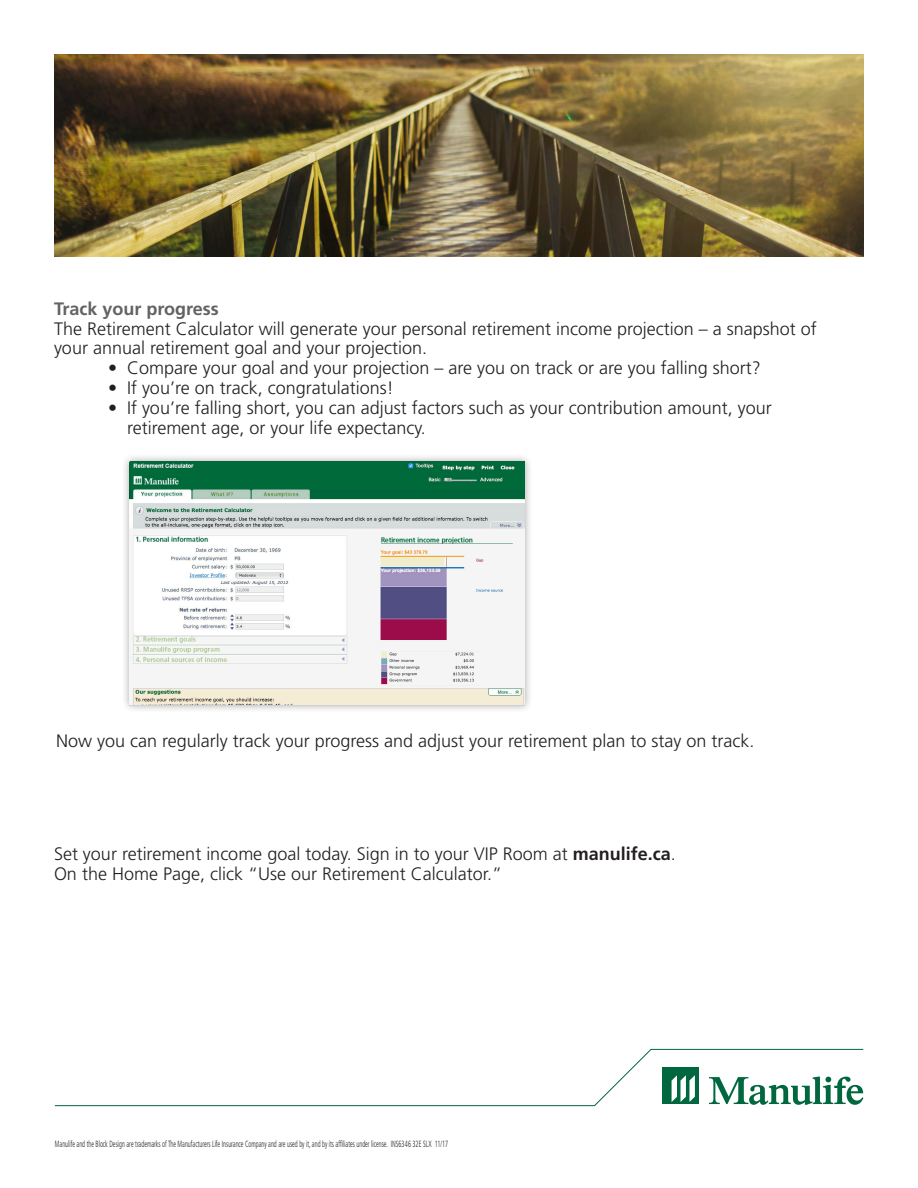
<style>
.page{position:relative;width:918px;height:1188px;background:#fff}
.page>*{position:absolute;margin:0;border:0;box-sizing:border-box;transform-origin:0 0}
.t1{font:300 18px/19.8px "Frutiger LT Std";color:#231f20}
.t2{font:700 18px "Frutiger LT Std";color:#636366}
.Back_cover___legal_t{font:300 condensed 9px "Frutiger LT Std";color:#231f20;scale:.7 1}
.s1{font-weight:700}
</style>
<div class="page">
<svg style="left:54px;top:1049px;width:810px;height:57px"></svg>
<div style="left:121px;top:453px;width:412px;height:261px;background:#231f20;opacity:.39"></div>
<img style="left:130px;top:461px;width:395px;height:244px">
<img style="left:54px;top:54px;width:809px;height:202px">
<p class="t2" style="left:54px;top:298px;width:166px">Track your progress</p>
<p class="t1" style="left:54px;top:319px;width:764px">The Retirement Calculator will generate your personal retirement income projection – a snapshot of your annual retirement goal and your projection.</p>
<p class="t1" style="left:108px;top:358px;width:654px">• Compare your goal and your projection – are you on track or are you falling short?</p>
<p class="t1" style="left:108px;top:378px;width:287px">• If you’re on track, congratulations!</p>
<p class="t1" style="left:127px;top:398px;width:646px;text-indent:-19px">• If you’re falling short, you can adjust factors such as your contribution amount, your retirement age, or your life expectancy.</p>
<p class="t1" style="left:56px;top:732px;width:700px">Now you can regularly track your progress and adjust your retirement plan to stay on track.</p>
<p class="t1" style="left:54px;top:844px;width:623px">Set your retirement income goal today. Sign in to your VIP Room at <span class="s1">manulife.ca</span>.<br>On the Home Page, click “Use our Retirement Calculator.”</p>
<p class="Back_cover___legal_t" style="left:55px;top:1139px;width:563px">Manulife and the Block Design are trademarks of The Manufacturers Life Insurance Company and are used by it, and by its affiliates under license. INS6346 32E SLX 11/17</p>
</div>
